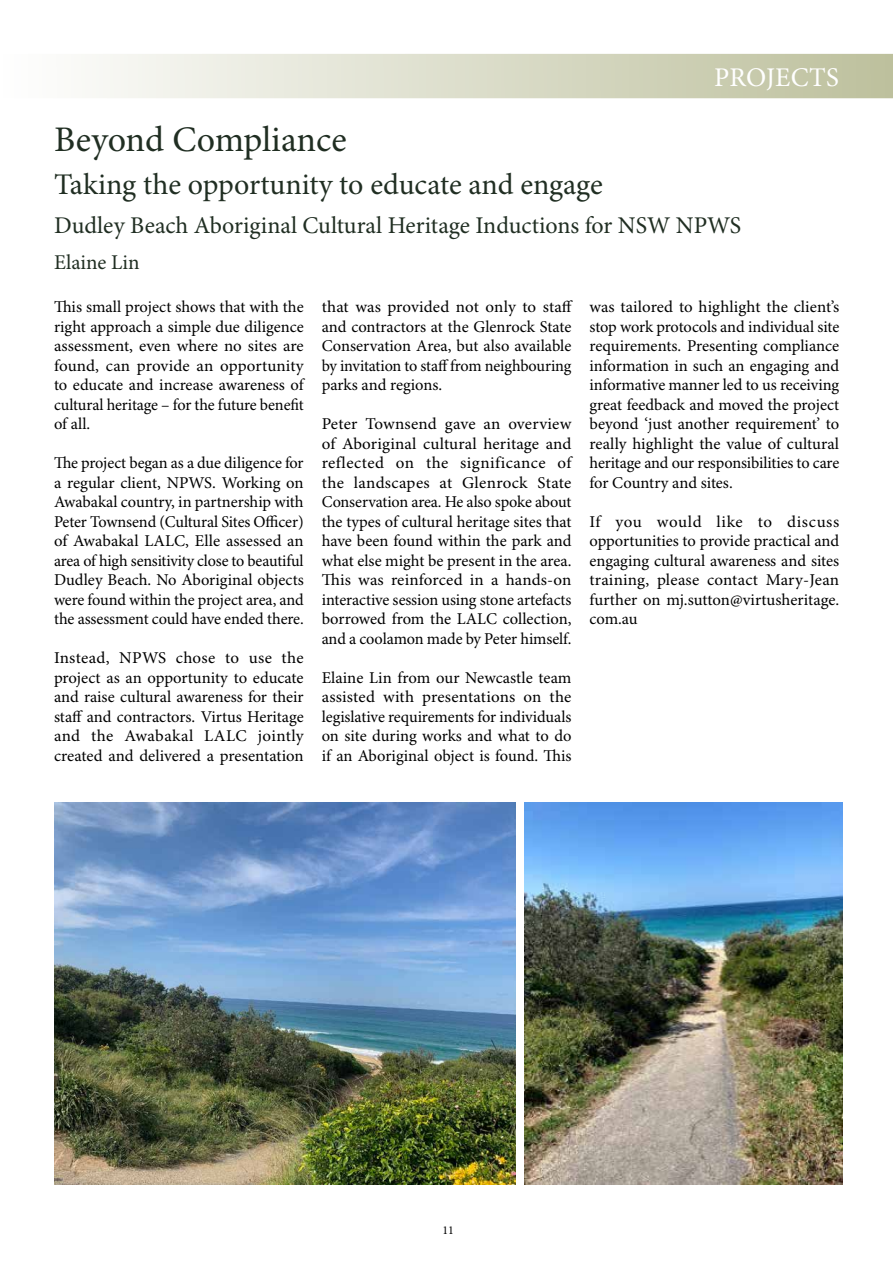
<style>
.page{position:relative;width:893px;height:1263px;background:#fff}
.page>*{position:absolute;margin:0;border:0;box-sizing:border-box;transform-origin:0 0}
.t1{font:36px "Minion Pro";letter-spacing:-.005em;color:#202e22}
.t2{font:30px "Minion Pro";letter-spacing:-.005em;color:#202e22}
.t3{font:27px "Minion Pro";letter-spacing:.01em;color:#fff}
.t4{font:24px "Minion Pro";color:#202e22}
.t5{font:21px "Minion Pro";color:#202e22}
.t6{font:16.5px/19.5px "Minion Pro";letter-spacing:-.005em;color:#000;text-align:justify}
.t7{font:12px "Minion Pro";color:#000}
</style>
<div class="page">
<div style="left:0;top:54px;width:893px;height:44px;background:linear-gradient(to right,#fffeff,#bdc09d)"></div>
<img style="left:524px;top:803px;width:318px;height:382px">
<img style="left:54px;top:803px;width:461px;height:382px">
<h3 class="t3" style="left:714px;top:61px;width:127px">PROJECTS</h3>
<h1 class="t1" style="left:54px;top:118px;width:294px">Beyond Compliance</h1>
<h2 class="t2" style="left:54px;top:166px;width:550px">Taking the opportunity to educate and engage</h2>
<h3 class="t4" style="left:54px;top:211px;width:689px">Dudley Beach Aboriginal Cultural Heritage Inductions for NSW NPWS</h3>
<p class="t5" style="left:54px;top:249px;width:87px">Elaine Lin</p>
<p class="t6" style="left:54px;top:298px;width:251px">This small project shows that with the right approach a simple due diligence assessment, even where no sites are found, can provide an opportunity to educate and increase awareness of cultural heritage – for the future benefit of all.</p>
<p class="t6" style="left:54px;top:454px;width:251px">The project began as a due diligence for a regular client, NPWS. Working on Awabakal country, in partnership with Peter Townsend (Cultural Sites Officer) of Awabakal LALC, Elle assessed an area of high sensitivity close to beautiful Dudley Beach. No Aboriginal objects were found within the project area, and the assessment could have ended there.</p>
<p class="t6" style="left:54px;top:649px;width:251px">Instead, NPWS chose to use the project as an opportunity to educate and raise cultural awareness for their staff and contractors. Virtus Heritage and the Awabakal LALC jointly created and delivered a presentation</p>
<p class="t6" style="left:322px;top:298px;width:253px">that was provided not only to staff and contractors at the Glenrock State Conservation Area, but also available by invitation to staff from neighbouring parks and regions.</p>
<p class="t6" style="left:322px;top:415px;width:251px">Peter Townsend gave an overview of Aboriginal cultural heritage and reflected on the significance of the landscapes at Glenrock State Conservation area. He also spoke about the types of cultural heritage sites that have been found within the park and what else might be present in the area.<br>This was reinforced in a hands-on interactive session using stone artefacts borrowed from the LALC collection, and a coolamon made by Peter himself.</p>
<p class="t6" style="left:322px;top:668px;width:251px">Elaine Lin from our Newcastle team assisted with presentations on the legislative requirements for individuals on site during works and what to do if an Aboriginal object is found. This</p>
<p class="t6" style="left:589px;top:298px;width:251px">was tailored to highlight the client’s stop work protocols and individual site requirements. Presenting compliance information in such an engaging and informative manner led to us receiving great feedback and moved the project beyond ‘just another requirement’ to really highlight the value of cultural heritage and our responsibilities to care for Country and sites.</p>
<p class="t6" style="left:589px;top:512px;width:251px">If you would like to discuss opportunities to provide practical and engaging cultural awareness and sites training, please contact Mary-Jean further on mj.sutton@virtusheritage. com.au</p>
<p class="t7" style="left:442px;top:1223px;width:13px">11</p>
</div>
